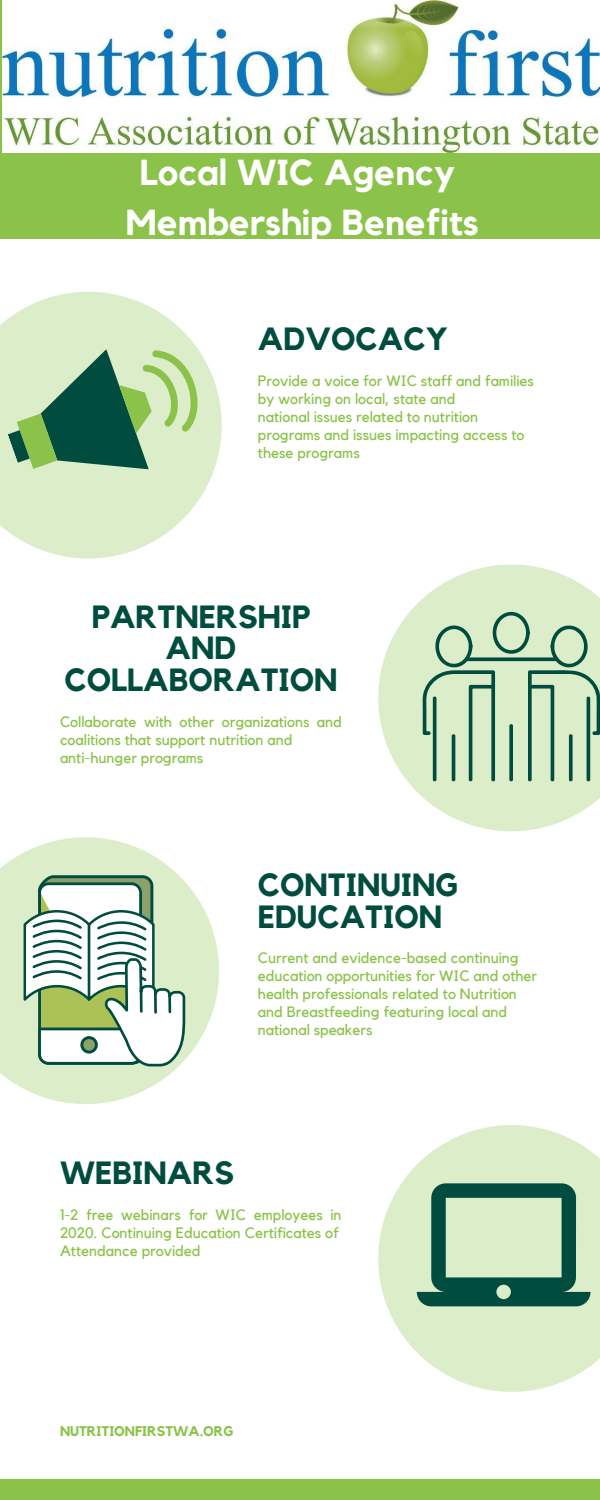
<style>
.page{position:relative;width:600px;height:1500px;background:#fff}
.page>*{position:absolute;margin:0;border:0;box-sizing:border-box;transform-origin:0 0}
.t1{font:700 36px/50.2px "Kollektif";color:#fff;text-align:center}
.t2{font:700 32px/31.5px "Kollektif";color:#004d40;text-align:center}
.t3{font:15px/18px "Kollektif";color:#8bc34a}
.t4{font:700 14px "Kollektif";color:#8bc34a}
</style>
<div class="page">
<svg style="left:0;top:292px;width:222px;height:267px;fill:#dcedc9"></svg>
<svg style="left:378px;top:565px;width:222px;height:266px;fill:#dcedc9"></svg>
<svg style="left:0;top:837px;width:219px;height:267px;fill:#dcedc9"></svg>
<svg style="left:378px;top:1125px;width:222px;height:267px;fill:#dcedc9"></svg>
<div style="left:0;top:1479px;width:600px;height:21px;background:#8bc34a"></div>
<div style="left:0;top:0;width:600px;height:239px;background:#8bc34a"></div>
<img style="left:2px;top:0;width:598px;height:152px">
<svg style="left:8px;top:341px;width:201px;height:156px;background:#9dc19a"></svg>
<svg style="left:423px;top:612px;width:177px;height:169px;background:#b5d0b1"></svg>
<svg style="left:24px;top:875px;width:161px;height:191px"></svg>
<hr style="left:140px;top:987px;width:3px;height:26px;background:#004d40">
<hr style="left:154px;top:991px;width:3px;height:23px;background:#004d40">
<hr style="left:168px;top:994px;width:3px;height:19px;background:#004d40">
<svg style="left:417px;top:1183px;width:174px;height:123px;background:#84ad92"></svg>
<h1 class="t1" style="left:126px;top:149px;width:355px">Local WIC Agency<br>Membership Benefits</h1>
<h2 class="t2" style="left:258px;top:325px;width:192px">ADVOCACY</h2>
<p class="t3" style="left:258px;top:372px;width:278px">Provide a voice for WIC staff and families by working on local, state and<br>national issues related to nutrition programs and issues impacting access to these programs</p>
<h2 class="t2" style="left:64px;top:602px;width:275px">PARTNERSHIP<br>AND<br>COLLABORATION</h2>
<p class="t3" style="left:60px;top:713px;width:283px">Collaborate with other organizations and coalitions that support nutrition and anti-hunger programs</p>
<h2 class="t2" style="left:258px;top:870px;width:201px;text-align:left">CONTINUING<br>EDUCATION</h2>
<p class="t3" style="left:258px;top:950px;width:281px">Current and evidence-based continuing education opportunities for WIC and other health professionals related to Nutrition and Breastfeeding featuring local and national speakers</p>
<h2 class="t2" style="left:60px;top:1158px;width:176px">WEBINARS</h2>
<p class="t3" style="left:60px;top:1206px;width:283px">1-2 free webinars for WIC employees in<br>2020. Continuing Education Certificates of<br>Attendance provided</p>
<p class="t4" style="left:60px;top:1425px;width:175px">NUTRITIONFIRSTWA.ORG</p>
</div>
